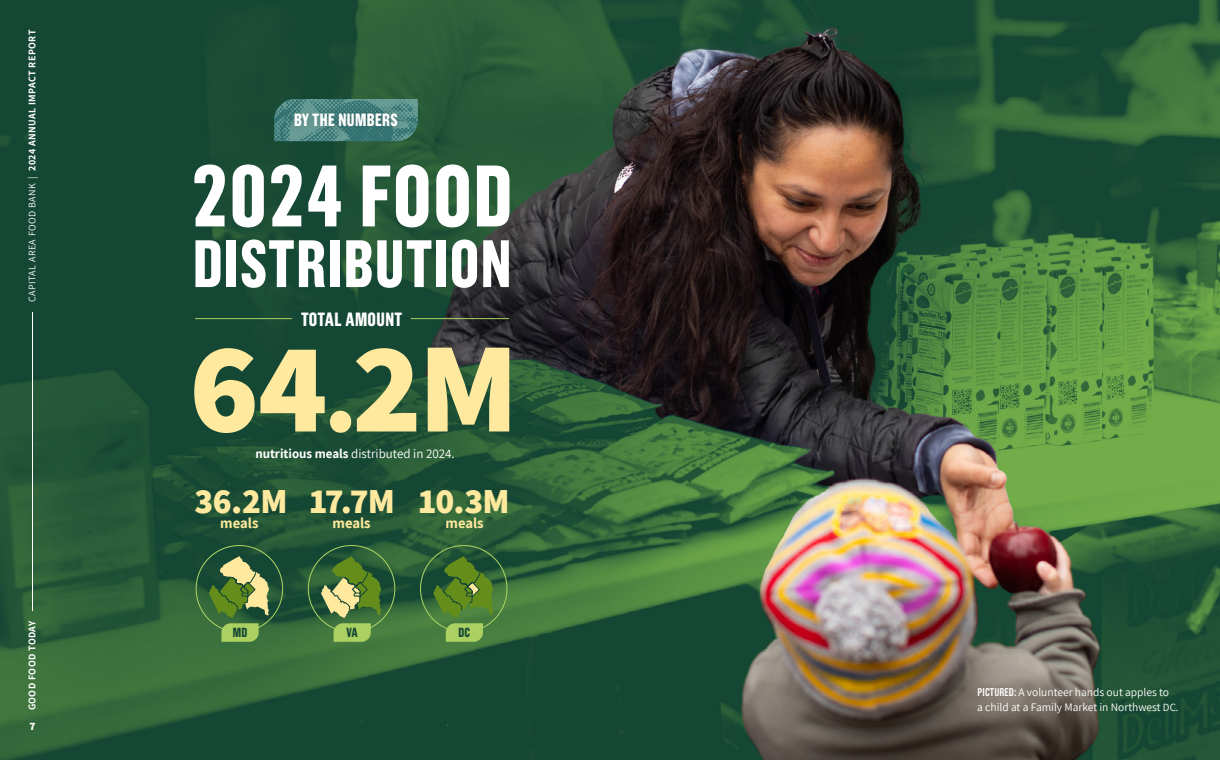
<style>
.page{position:relative;width:1220px;height:760px;background:#fff}
.page>*{position:absolute;margin:0;border:0;box-sizing:border-box;transform-origin:0 0}
.t1{font:800 129px "Assistant";color:#ffe99e}
.t2{font:700 87px "Grotzec Cond";letter-spacing:.02em;color:#fff}
.t3{font:700 66.8px "Grotzec Cond";letter-spacing:.02em;color:#fff}
.t4{font:800 35px "Assistant";letter-spacing:-.02em;color:#ffe99e}
.TAG__Large_label_with_rules{font:700 19.2px "Grotzec Cond";letter-spacing:.02em;color:#fff}
.TAG__By_The_Numbers{font:700 17.8px "Grotzec Cond";letter-spacing:.02em;color:#fff}
.t5{font:700 14.7px "Assistant";color:#ffe99e}
.t6{font:700 13.2px "Grotzec Cond";color:#154734}
.infographic__small_captions{font:13px "Assistant";color:#fff}
.Photo_captions{font:11.5px/15px "Assistant";color:#fff}
.t7{font:800 11.3px "Assistant";color:#fff}
.t8{font:700 10px "Assistant";letter-spacing:.04em;color:#fff}
.s1{font-weight:400}
.s2{font-size:106px}
.s3{font-weight:700}
.s4{font-family:"Grotzec Cond";font-weight:600;font-size:11.2px}
.s5{font-size:11px}
</style>
<div class="page">
<img style="left:0;top:0;width:1220px;height:760px">
<hr style="left:195px;top:318px;width:97px;height:1px;background:#aad161">
<hr style="left:411px;top:318px;width:98px;height:1px;background:#aad161">
<img style="left:274px;top:99px;width:144px;height:42px">
<div style="left:286px;top:105px;width:120px;height:30px;background:#405a5b;opacity:.46"></div>
<svg style="left:209px;top:556px;width:60px;height:86px;background:#6f8f4d"></svg>
<svg style="left:433px;top:556px;width:60px;height:86px;background:#578534"></svg>
<svg style="left:321px;top:556px;width:60px;height:86px;background:#6d9048"></svg>
<hr style="left:32px;top:312px;width:1px;height:299px;background:#fff">
<p class="t8" style="left:25px;top:302px;width:273px;rotate:-90deg"><span class="s1">CAPITAL AREA FOOD BANK |</span> 2024 ANNUAL IMPACT REPORT</p>
<p class="t8" style="left:25px;top:710px;width:91px;rotate:-90deg">GOOD FOOD TODAY</p>
<p class="t7" style="left:29px;top:718px;width:8px">7</p>
<p class="TAG__By_The_Numbers" style="left:294px;top:110px;width:105px">BY THE NUMBERS</p>
<p class="t2" style="left:192px;top:145px;width:322px">2024 FOOD</p>
<p class="t3" style="left:193px;top:225px;width:320px">DISTRIBUTION</p>
<p class="TAG__Large_label_with_rules" style="left:301px;top:308px;width:103px">TOTAL AMOUNT</p>
<p class="t1" style="left:189px;top:300px;width:331px">64<span class="s2">.</span>2M</p>
<p class="infographic__small_captions" style="left:255px;top:444px;width:201px"><span class="s3">nutritious meals</span> distributed in 2024.</p>
<p class="t4" style="left:195px;top:477px;width:95px">36.2M</p>
<p class="t4" style="left:310px;top:477px;width:86px">17.7M</p>
<p class="t4" style="left:419px;top:477px;width:92px">10.3M</p>
<p class="t5" style="left:220px;top:513px;width:40px">meals</p>
<p class="t5" style="left:333px;top:513px;width:40px">meals</p>
<p class="t5" style="left:446px;top:513px;width:40px">meals</p>
<p class="t6" style="left:233px;top:625px;width:16px">MD</p>
<p class="t6" style="left:346px;top:625px;width:13px">VA</p>
<p class="t6" style="left:458px;top:625px;width:13px">DC</p>
<p class="Photo_captions" style="left:977px;top:685px;width:203px"><span class="s4">PICTURED:</span> A volunteer hands out apples to<br>a child at a Family Market in Northwest <span class="s5">DC.</span></p>
</div>
